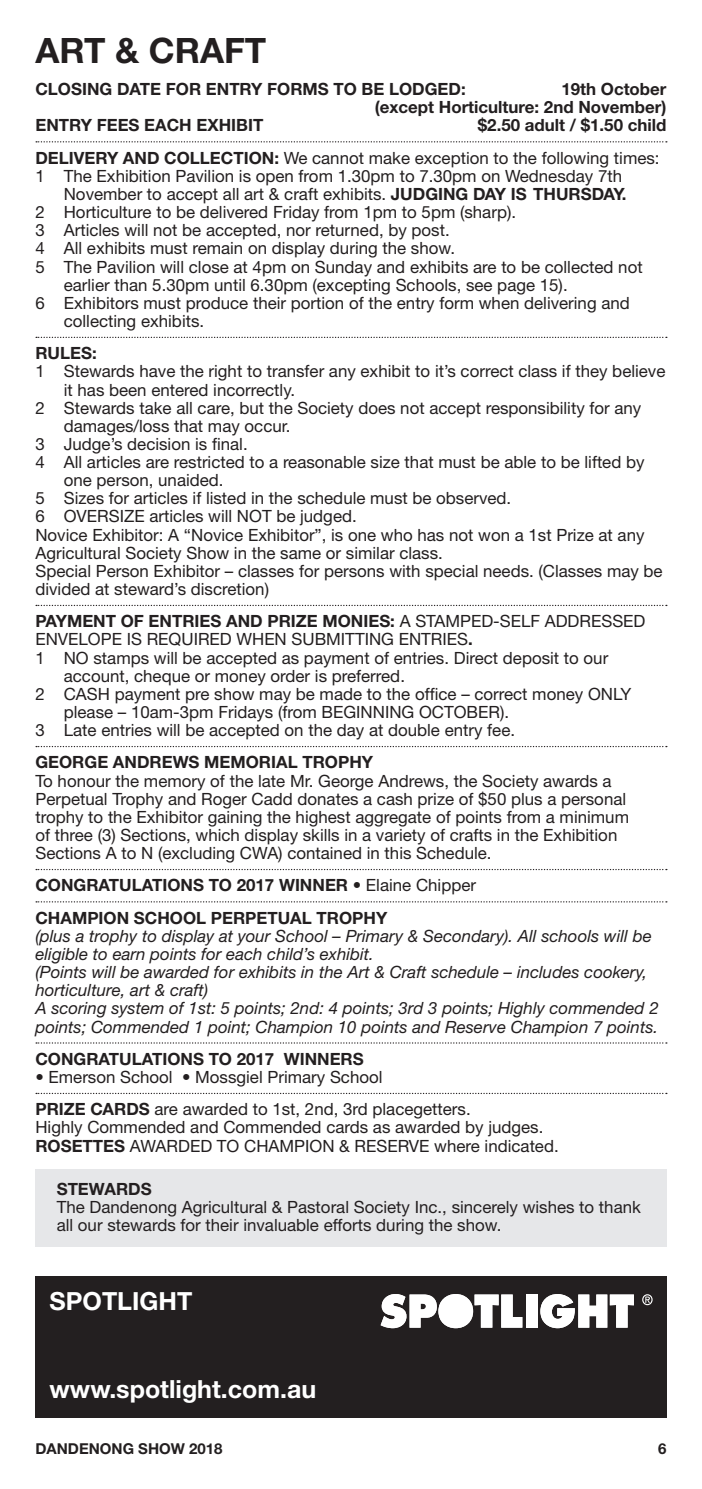
<style>
.page{position:relative;width:702px;height:1489px;background:#fff}
.page>*{position:absolute;margin:0;border:0;box-sizing:border-box;transform-origin:0 0}
.t1{font:700 35px "Helvetica Neue";color:#231f20}
.t2{font:700 25px "Helvetica Neue";color:#fff}
.t3{font:17px/18px "Helvetica Neue";color:#231f20}
.t4{font:700 17px/32.2px "Helvetica Neue";color:#231f20}
.t5{font:italic 17px/18px "Helvetica Neue";color:#231f20}
.t6{font:700 15px "Helvetica Neue";color:#231f20}
.s1{font-weight:400}
.s2{font-family:"Helvetica Neue CE";font-weight:700}
.s3{font-weight:700}
</style>
<div class="page">
<div style="left:35px;top:1168px;width:631px;height:78px;background:#e6e7e9"></div>
<svg style="left:36px;top:141px;width:631px;height:1px"></svg>
<svg style="left:36px;top:337px;width:631px;height:1px"></svg>
<svg style="left:36px;top:604px;width:631px;height:2px"></svg>
<svg style="left:36px;top:746px;width:631px;height:1px"></svg>
<svg style="left:36px;top:868px;width:631px;height:2px"></svg>
<svg style="left:36px;top:901px;width:631px;height:1px"></svg>
<svg style="left:36px;top:1042px;width:631px;height:1px"></svg>
<svg style="left:36px;top:1092px;width:631px;height:1px"></svg>
<div style="left:35px;top:1276px;width:631px;height:141px;background:#231f20"></div>
<svg style="left:380px;top:1294px;width:57px;height:33px"></svg>
<div style="left:438px;top:1293px;width:35px;height:35px;background:#fff;border-radius:50%"></div>
<svg style="left:474px;top:1294px;width:48px;height:33px"></svg>
<div style="left:526px;top:1294px;width:12px;height:33px;background:#fff"></div>
<svg style="left:540px;top:1294px;width:94px;height:33px"></svg>
<svg style="left:642px;top:1294px;width:10px;height:11px"></svg>
<h1 class="t1" style="left:35px;top:29px;width:232px">ART &amp; CRAFT</h1>
<p class="t4" style="left:35px;top:73px;width:432px">CLOSING DATE FOR ENTRY FORMS TO BE LODGED:</p>
<p class="t4" style="left:375px;top:80px;width:293px;line-height:18px;text-align:right">19th October<br>(except Horticulture: 2nd November)</p>
<p class="t4" style="left:35px;top:109px;width:632px;text-indent:442px">$2.50 adult / $1.50 child<br>DELIVERY AND COLLECTION: <span class="s1">We cannot make exception to the following times:</span></p>
<p class="t3" style="left:35px;top:166px;width:588px">1 The Exhibition Pavilion is open from 1.30pm to 7.30pm on Wednesday 7th</p>
<p class="t3" style="left:64px;top:185px;width:564px">November to accept all art &amp; craft exhibits. <span class="s2">JUDGING DAY IS THURSDAY.</span></p>
<p class="t3" style="left:35px;top:203px;width:482px">2 Horticulture to be delivered Friday from 1pm to 5pm (sharp).</p>
<p class="t3" style="left:35px;top:221px;width:416px">3 Articles will not be accepted, nor returned, by post.</p>
<p class="t3" style="left:35px;top:239px;width:421px">4 All exhibits must remain on display during the show.</p>
<p class="t3" style="left:35px;top:257px;width:608px">5 The Pavilion will close at 4pm on Sunday and exhibits are to be collected not</p>
<p class="t3" style="left:64px;top:275px;width:505px">earlier than 5.30pm until 6.30pm (excepting Schools, see page 15).</p>
<p class="t3" style="left:35px;top:293px;width:596px">6 Exhibitors must produce their portion of the entry form when delivering and</p>
<p class="t3" style="left:64px;top:311px;width:142px">collecting exhibits.</p>
<p class="t4" style="left:35px;top:337px;width:63px">RULES:</p>
<p class="t3" style="left:35px;top:362px;width:631px">1 Stewards have the right to transfer any exhibit to it’s correct class if they believe</p>
<p class="t3" style="left:64px;top:380px;width:233px">it has been entered incorrectly.</p>
<p class="t3" style="left:35px;top:398px;width:607px">2 Stewards take all care, but the Society does not accept responsibility for any</p>
<p class="t3" style="left:64px;top:416px;width:228px">damages/loss that may occur.</p>
<p class="t3" style="left:35px;top:434px;width:214px">3 Judge’s decision is final.</p>
<p class="t3" style="left:35px;top:453px;width:610px">4 All articles are restricted to a reasonable size that must be able to be lifted by</p>
<p class="t3" style="left:64px;top:471px;width:161px">one person, unaided.</p>
<p class="t3" style="left:35px;top:489px;width:477px">5 Sizes for articles if listed in the schedule must be observed.</p>
<p class="t3" style="left:35px;top:507px;width:323px">6 OVERSIZE articles will NOT be judged.</p>
<p class="t3" style="left:35px;top:525px;width:610px">Novice Exhibitor: A “Novice Exhibitor”, is one who has not won a 1st Prize at any</p>
<p class="t3" style="left:35px;top:543px;width:409px">Agricultural Society Show in the same or similar class.</p>
<p class="t3" style="left:35px;top:561px;width:628px">Special Person Exhibitor – classes for persons with special needs. (Classes may be</p>
<p class="t3" style="left:35px;top:579px;width:235px">divided at steward’s discretion)</p>
<p class="t4" style="left:35px;top:604px;width:611px">PAYMENT OF ENTRIES AND PRIZE MONIES: <span class="s1">A STAMPED-SELF ADDRESSED</span></p>
<p class="t3" style="left:35px;top:630px;width:439px">ENVELOPE IS REQUIRED WHEN SUBMITTING ENTRIES<span class="s3">.</span></p>
<p class="t3" style="left:35px;top:648px;width:574px">1 NO stamps will be accepted as payment of entries. Direct deposit to our</p>
<p class="t3" style="left:64px;top:666px;width:343px">account, cheque or money order is preferred.</p>
<p class="t3" style="left:35px;top:684px;width:597px">2 CASH payment pre show may be made to the office – correct money ONLY</p>
<p class="t3" style="left:64px;top:702px;width:447px">please – 10am-3pm Fridays (from BEGINNING OCTOBER).</p>
<p class="t3" style="left:35px;top:720px;width:481px">3 Late entries will be accepted on the day at double entry fee.</p>
<p class="t4" style="left:35px;top:745px;width:339px">GEORGE ANDREWS MEMORIAL TROPHY</p>
<p class="t3" style="left:35px;top:771px;width:595px">To honour the memory of the late Mr. George Andrews, the Society awards a Perpetual Trophy and Roger Cadd donates a cash prize of $50 plus a personal trophy to the Exhibitor gaining the highest aggregate of points from a minimum of three (3) Sections, which display skills in a variety of crafts in the Exhibition Sections A to N (excluding CWA) contained in this Schedule.</p>
<p class="t4" style="left:35px;top:868px;width:442px">CONGRATULATIONS TO 2017 WINNER • <span class="s1">Elaine Chipper<br></span>CHAMPION SCHOOL PERPETUAL TROPHY</p>
<p class="t5" style="left:35px;top:926px;width:624px">(plus a trophy to display at your School – Primary &amp; Secondary). All schools will be eligible to earn points for each child’s exhibit.<br>(Points will be awarded for exhibits in the Art &amp; Craft schedule – includes cookery, horticulture, art &amp; craft)<br>A scoring system of 1st: 5 points; 2nd: 4 points; 3rd 3 points; Highly commended 2 points; Commended 1 point; Champion 10 points and Reserve Champion 7 points.</p>
<p class="t4" style="left:35px;top:1042px;width:330px">CONGRATULATIONS TO 2017 WINNERS</p>
<p class="t3" style="left:35px;top:1060px;width:437px;line-height:32.2px">• Emerson School • Mossgiel Primary School<br><span class="s2">PRIZE CARDS</span> are awarded to 1st, 2nd, 3rd placegetters.</p>
<p class="t3" style="left:35px;top:1118px;width:525px">Highly Commended and Commended cards as awarded by judges.<br><span class="s3">ROSETTES</span> AWARDED TO CHAMPION &amp; RESERVE where indicated.</p>
<p class="t4" style="left:57px;top:1171px;width:97px">STEWARDS</p>
<p class="t3" style="left:57px;top:1197px;width:585px">The Dandenong Agricultural &amp; Pastoral Society Inc., sincerely wishes to thank all our stewards for their invaluable efforts during the show.</p>
<p class="t4" style="left:35px;top:109px;width:229px">ENTRY FEES EACH EXHIBIT</p>
<h2 class="t2" style="left:50px;top:1285px;width:144px">SPOTLIGHT</h2>
<h2 class="t2" style="left:50px;top:1373px;width:268px">www.spotlight.com.au</h2>
<p class="t6" style="left:35px;top:1438px;width:189px">DANDENONG SHOW 2018</p>
<p class="t6" style="left:658px;top:1438px;width:10px">6</p>
</div>
